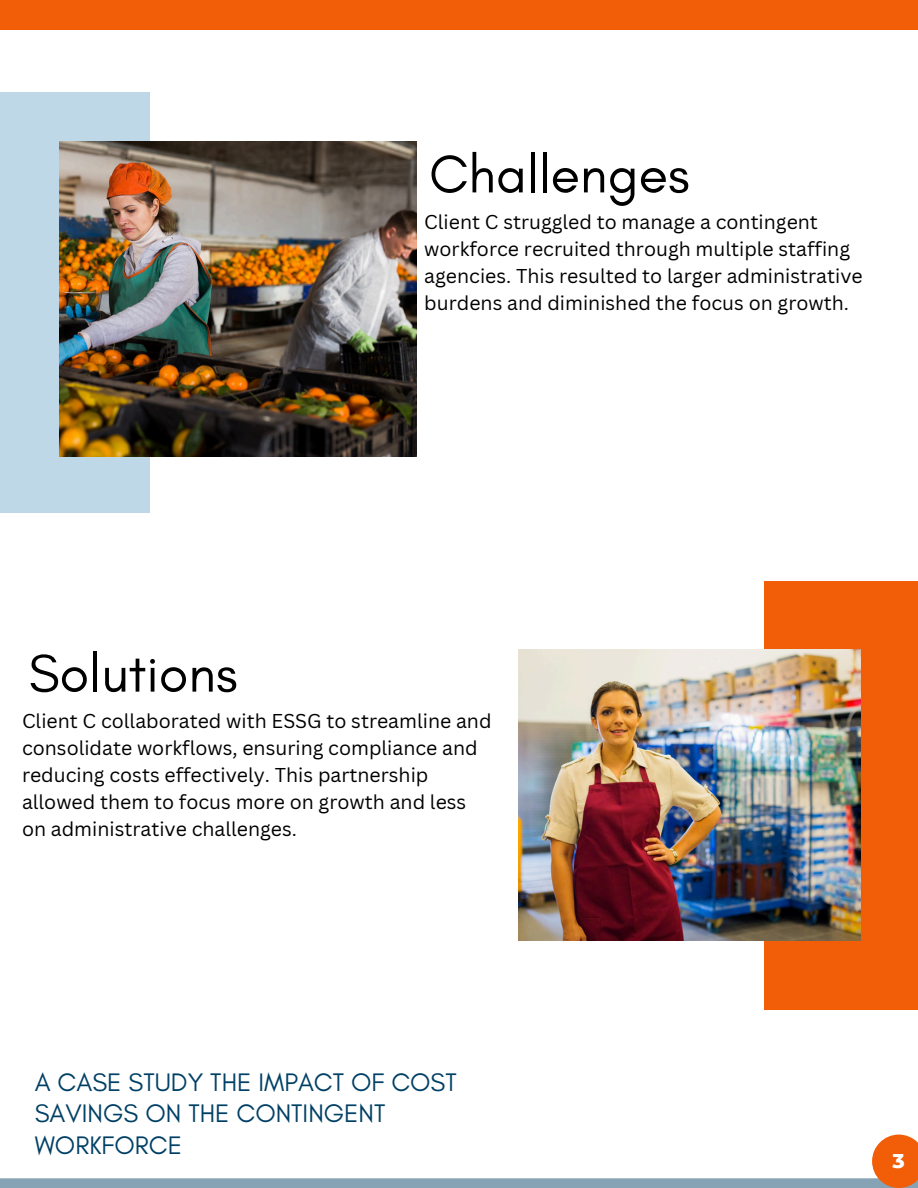
<style>
.page{position:relative;width:918px;height:1188px;background:#fff}
.page>*{position:absolute;margin:0;border:0;box-sizing:border-box;transform-origin:0 0}
.t1{font:54px "Glacial Indifference";color:#000}
.t2{font:25.8px/31.5px "Glacial Indifference";color:#004065}
.t3{font:800 20.4px "Montserrat";color:#fff}
.t4{font:19.5px/27px "Canva Sans";color:#000}
</style>
<div class="page">
<div style="left:0;top:0;width:918px;height:29px;background:#f25d07"></div>
<div style="left:0;top:1178px;width:918px;height:10px;background:#85a3b5"></div>
<div style="left:0;top:93px;width:149px;height:420px;background:#bfd8e7"></div>
<div style="left:765px;top:581px;width:153px;height:428px;background:#f25d07"></div>
<svg style="left:872px;top:1135px;width:46px;height:53px;background:#eb7029"></svg>
<img style="left:60px;top:142px;width:356px;height:315px">
<img style="left:519px;top:649px;width:342px;height:292px">
<h1 class="t1" style="left:429px;top:141px;width:262px">Challenges</h1>
<p class="t4" style="left:424px;top:207px;width:440px">Client C struggled to manage a contingent workforce recruited through multiple staffing agencies. This resulted to larger administrative burdens and diminished the focus on growth.</p>
<p class="t1" style="left:29px;top:640px;width:211px">Solutions</p>
<h2 class="t4" style="left:22px;top:707px;width:471px">Client C collaborated with ESSG to streamline and consolidate workflows, ensuring compliance and reducing costs effectively. This partnership allowed them to focus more on growth and less on administrative challenges.</h2>
<p class="t2" style="left:35px;top:1066px;width:424px">A CASE STUDY THE IMPACT OF COST<br>SAVINGS ON THE CONTINGENT<br>WORKFORCE</p>
<p class="t3" style="left:893px;top:1149px;width:14px">3</p>
</div>
